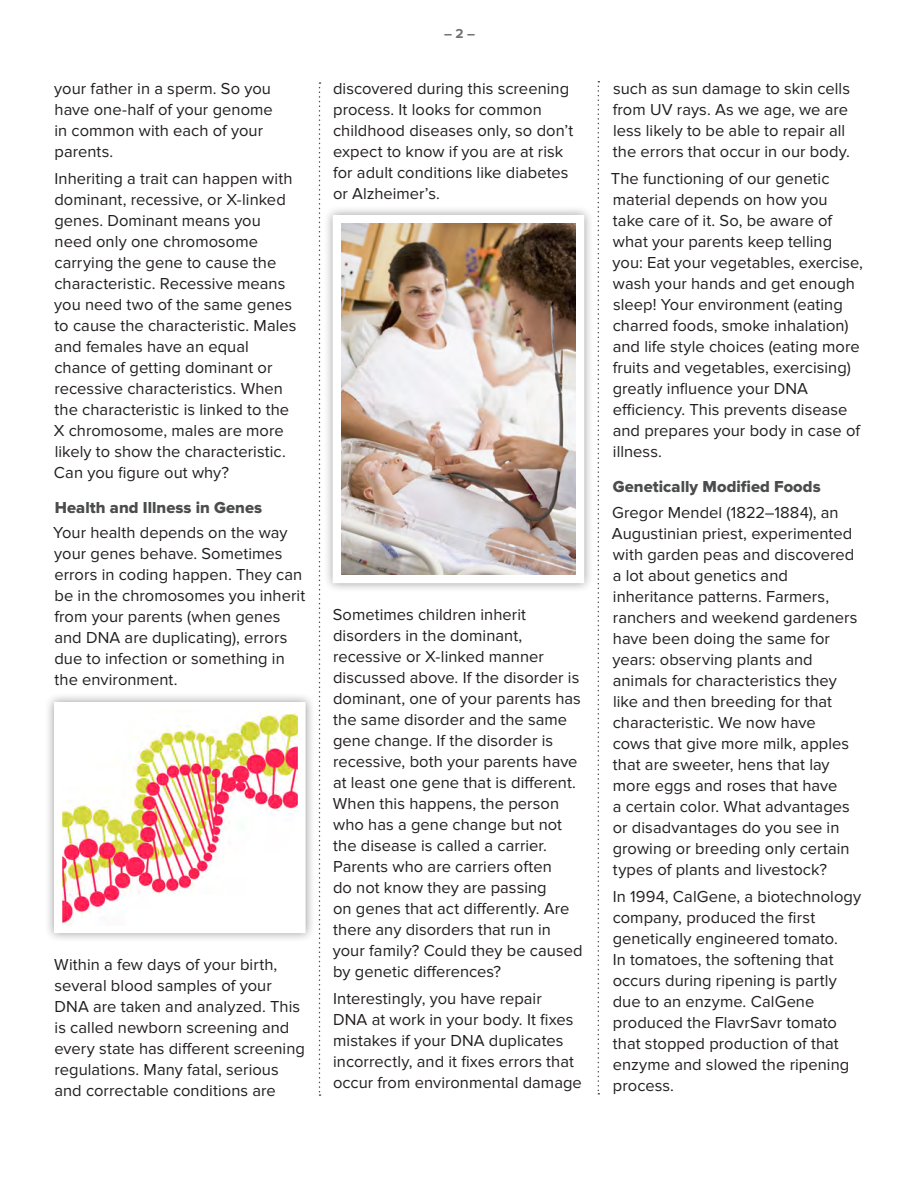
<style>
.page{position:relative;width:918px;height:1188px;background:#fff}
.page>*{position:absolute;margin:0;border:0;box-sizing:border-box;transform-origin:0 0}
.Body_Text_-_no_inden{font:16.5px/21px "Proxima Nova";letter-spacing:.005em;color:#231f20}
.S2_-_body_text_subhe{font:16.5px "Proxima Nova Extrabld";letter-spacing:.005em;color:#4b4c4d}
.Page_Number{font:700 13.5px "Proxima Nova";color:#717271}
</style>
<div class="page">
<svg style="left:319px;top:82px;width:2px;height:1014px"></svg>
<svg style="left:598px;top:81px;width:1px;height:1014px"></svg>
<div style="left:323px;top:205px;width:271px;height:388px;background:#231f20;opacity:.45"></div>
<svg style="left:333px;top:215px;width:251px;height:368px"></svg>
<img style="left:341px;top:224px;width:234px;height:350px">
<div style="left:44px;top:692px;width:271px;height:251px;background:#231f20;opacity:.45"></div>
<div style="left:54px;top:702px;width:252px;height:231px;background:#fff"></div>
<img style="left:63px;top:711px;width:235px;height:215px">
<p class="Body_Text_-_no_inden" style="left:54px;top:78px;width:220px">your father in a sperm. So you have one-half of your genome in common with each of your parents.</p>
<p class="Body_Text_-_no_inden" style="left:54px;top:168px;width:244px">Inheriting a trait can happen with dominant, recessive, or X-linked genes. Dominant means you need only one chromosome carrying the gene to cause the characteristic. Recessive means you need two of the same genes to cause the characteristic. Males and females have an equal chance of getting dominant or recessive characteristics. When the characteristic is linked to the<br>X chromosome, males are more likely to show the characteristic.<br>Can you figure out why?</p>
<p class="S2_-_body_text_subhe" style="left:55px;top:498px;width:209px">Health and Illness in Genes</p>
<p class="Body_Text_-_no_inden" style="left:53px;top:523px;width:254px">Your health depends on the way your genes behave. Sometimes errors in coding happen. They can be in the chromosomes you inherit from your parents (when genes and DNA are duplicating), errors due to infection or something in the environment.</p>
<p class="Body_Text_-_no_inden" style="left:54px;top:954px;width:252px">Within a few days of your birth, several blood samples of your<br>DNA are taken and analyzed. This is called newborn screening and every state has different screening regulations. Many fatal, serious and correctable conditions are</p>
<p class="Page_Number" style="left:444px;top:25px;width:33px">– 2 –</p>
<p class="Body_Text_-_no_inden" style="left:333px;top:78px;width:242px">discovered during this screening process. It looks for common childhood diseases only, so don’t expect to know if you are at risk for adult conditions like diabetes or Alzheimer’s.</p>
<p class="Body_Text_-_no_inden" style="left:333px;top:604px;width:251px">Sometimes children inherit disorders in the dominant, recessive or X-linked manner discussed above. If the disorder is dominant, one of your parents has the same disorder and the same gene change. If the disorder is recessive, both your parents have at least one gene that is different.<br>When this happens, the person who has a gene change but not the disease is called a carrier.<br>Parents who are carriers often<br>do not know they are passing<br>on genes that act differently. Are there any disorders that run in your family? Could they be caused by genetic differences?</p>
<p class="Body_Text_-_no_inden" style="left:333px;top:988px;width:250px">Interestingly, you have repair<br>DNA at work in your body. It fixes mistakes if your DNA duplicates incorrectly, and it fixes errors that occur from environmental damage</p>
<p class="Body_Text_-_no_inden" style="left:613px;top:79px;width:239px">such as sun damage to skin cells from UV rays. As we age, we are less likely to be able to repair all the errors that occur in our body.</p>
<p class="Body_Text_-_no_inden" style="left:611px;top:169px;width:254px">The functioning of our genetic material depends on how you<br>take care of it. So, be aware of what your parents keep telling you: Eat your vegetables, exercise, wash your hands and get enough sleep! Your environment (eating charred foods, smoke inhalation) and life style choices (eating more fruits and vegetables, exercising) greatly influence your DNA efficiency. This prevents disease and prepares your body in case of illness.</p>
<p class="S2_-_body_text_subhe" style="left:613px;top:477px;width:210px">Genetically Modified Foods</p>
<p class="Body_Text_-_no_inden" style="left:612px;top:502px;width:247px">Gregor Mendel (1822–1884), an<br>Augustinian priest, experimented with garden peas and discovered a lot about genetics and inheritance patterns. Farmers, ranchers and weekend gardeners have been doing the same for years: observing plants and animals for characteristics they like and then breeding for that characteristic. We now have<br>cows that give more milk, apples that are sweeter, hens that lay more eggs and roses that have<br>a certain color. What advantages or disadvantages do you see in growing or breeding only certain types of plants and livestock?</p>
<p class="Body_Text_-_no_inden" style="left:613px;top:886px;width:250px">In 1994, CalGene, a biotechnology company, produced the first genetically engineered tomato.<br>In tomatoes, the softening that occurs during ripening is partly due to an enzyme. CalGene produced the FlavrSavr tomato that stopped production of that enzyme and slowed the ripening process.</p>
</div>
